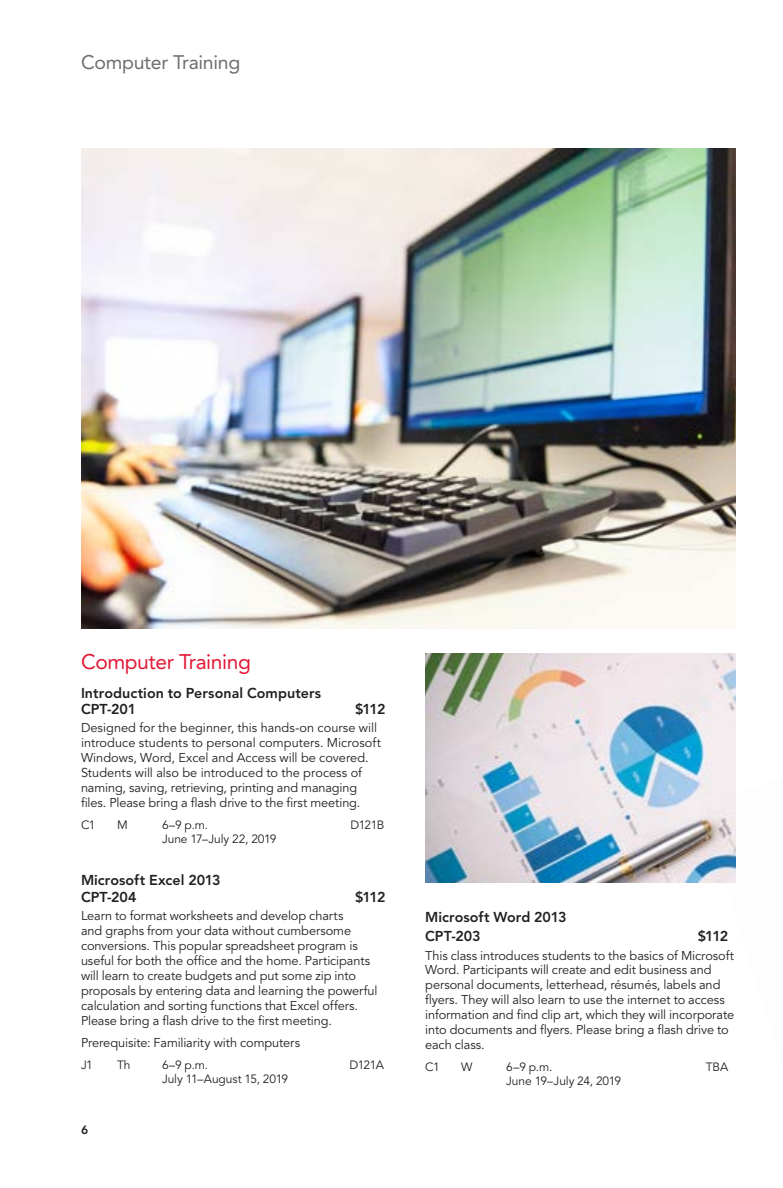
<style>
.page{position:relative;width:783px;height:1188px;background:#fff}
.page>*{position:absolute;margin:0;border:0;box-sizing:border-box;transform-origin:0 0}
.t1{font:21px "Avenir LT Std";letter-spacing:-.02em;color:#e31837}
.t2{font:19.5px "Avenir LT Std";letter-spacing:-.015em;color:#6d6e71}
.t3{font:800 14.25px/16.5px "Avenir LT Std";color:#231f20}
.t4{font:12.75px/15px "Avenir LT Std";letter-spacing:-.005em;color:#231f20}
.t5{font:12px "Avenir LT Std";letter-spacing:-.01em;color:#231f20}
.t6{font:800 12px "Avenir LT Std";color:#231f20}
</style>
<div class="page">
<img style="left:81px;top:148px;width:655px;height:481px">
<img style="left:425px;top:653px;width:311px;height:230px">
<h2 class="t2" style="left:81px;top:51px;width:161px">Computer Training</h2>
<h1 class="t1" style="left:81px;top:650px;width:171px">Computer Training</h1>
<p class="t3" style="left:81px;top:685px;width:242px">Introduction to Personal Computers<br>CPT-201</p>
<p class="t3" style="left:355px;top:701px;width:32px">$112</p>
<p class="t4" style="left:81px;top:721px;width:301px">Designed for the beginner, this hands-on course will introduce students to personal computers. Microsoft Windows, Word, Excel and Access will be covered.<br>Students will also be introduced to the process of naming, saving, retrieving, printing and managing files. Please bring a flash drive to the first meeting.</p>
<p class="t5" style="left:81px;top:818px;width:16px">C1</p>
<p class="t5" style="left:117px;top:818px;width:12px">M</p>
<p class="t5" style="left:162px;top:818px;width:48px">6–9 p.m.</p>
<p class="t5" style="left:350px;top:818px;width:35px">D121B</p>
<p class="t5" style="left:162px;top:831px;width:116px">June 17–July 22, 2019</p>
<p class="t3" style="left:81px;top:872px;width:141px">Microsoft Excel 2013<br>CPT-204</p>
<p class="t3" style="left:355px;top:889px;width:32px">$112</p>
<p class="t4" style="left:81px;top:908px;width:298px">Learn to format worksheets and develop charts<br>and graphs from your data without cumbersome conversions. This popular spreadsheet program is useful for both the office and the home. Participants will learn to create budgets and put some zip into proposals by entering data and learning the powerful calculation and sorting functions that Excel offers.<br>Please bring a flash drive to the first meeting.</p>
<p class="t4" style="left:81px;top:1036px;width:221px">Prerequisite: Familiarity with computers</p>
<p class="t5" style="left:81px;top:1058px;width:13px">J1</p>
<p class="t5" style="left:117px;top:1058px;width:15px">Th</p>
<p class="t5" style="left:162px;top:1058px;width:48px">6–9 p.m.</p>
<p class="t5" style="left:349px;top:1058px;width:36px">D121A</p>
<p class="t5" style="left:162px;top:1072px;width:128px">July 11–August 15, 2019</p>
<p class="t6" style="left:81px;top:1123px;width:9px">6</p>
<p class="t3" style="left:425px;top:908px;width:143px;line-height:18.8px">Microsoft Word 2013<br>CPT-203</p>
<p class="t3" style="left:698px;top:928px;width:32px">$112</p>
<p class="t4" style="left:425px;top:948px;width:310px">This class introduces students to the basics of Microsoft Word. Participants will create and edit business and personal documents, letterhead, résumés, labels and flyers. They will also learn to use the internet to access information and find clip art, which they will incorporate into documents and flyers. Please bring a flash drive to each class.</p>
<p class="t5" style="left:425px;top:1060px;width:16px">C1</p>
<p class="t5" style="left:461px;top:1060px;width:13px">W</p>
<p class="t5" style="left:506px;top:1060px;width:48px">6–9 p.m.</p>
<p class="t5" style="left:706px;top:1060px;width:24px">TBA</p>
<p class="t5" style="left:506px;top:1074px;width:117px">June 19–July 24, 2019</p>
</div>
